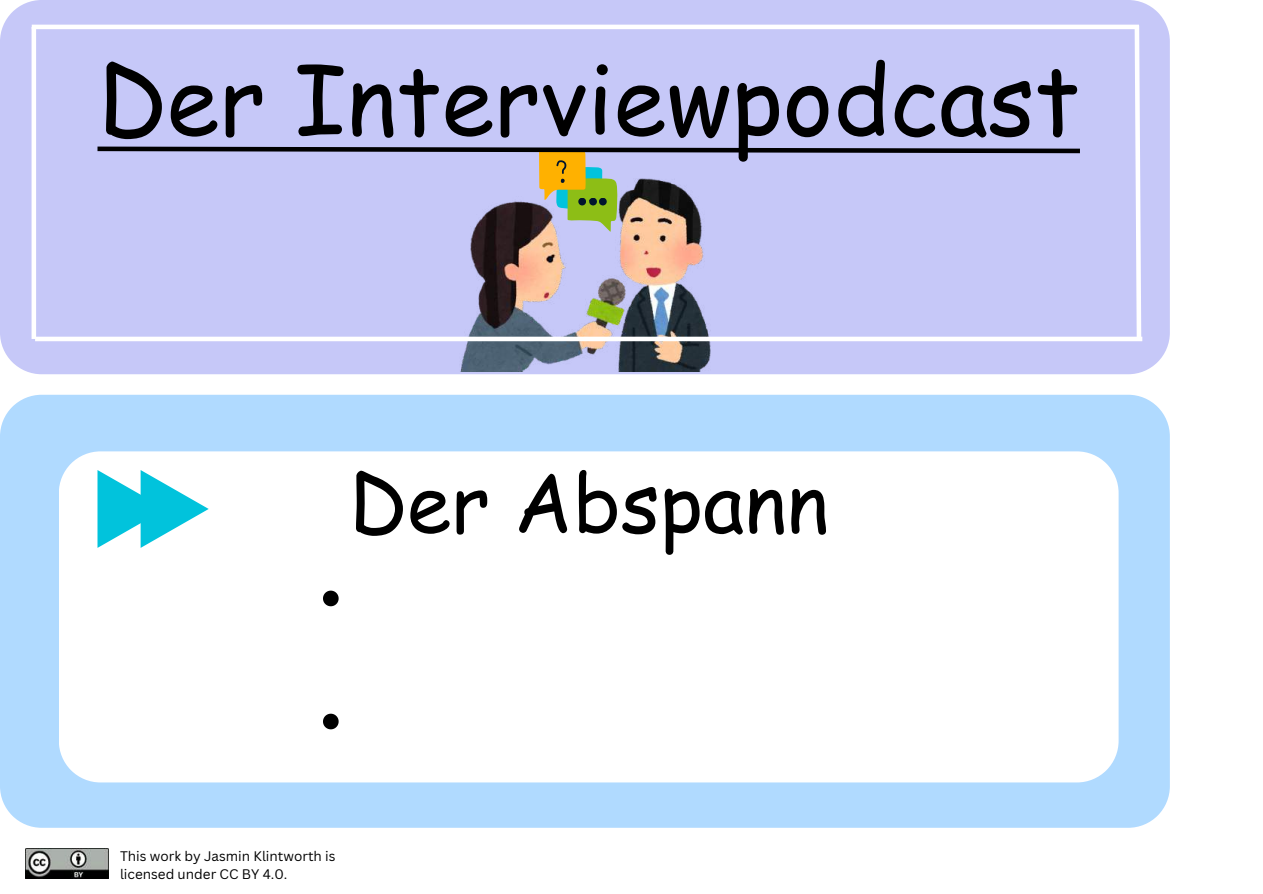
<style>
.page{position:relative;width:1263px;height:894px;background:#fff}
.page>*{position:absolute;margin:0;border:0;box-sizing:border-box;transform-origin:0 0}
.t1{font:95.85px "Comic Sans MS";color:#000}
.t2{font:80.55px "Comic Sans MS";color:#000}
.t3{font:13.5px/18px "Canva Sans";color:#000}
</style>
<div class="page">
<div style="left:0;top:0;width:1170px;height:374px;background:#c6c8f8"></div>
<img style="left:460px;top:231px;width:251px;height:140px">
<hr style="left:32px;top:25px;width:1107px;height:4px;background:#fff">
<div style="left:35px;top:336px;width:1107px;height:5px;background:#fff"></div>
<hr style="left:32px;top:27px;width:4px;height:312px;background:#fff">
<svg style="left:1132px;top:21px;width:11px;height:322px"></svg>
<div style="left:0;top:394px;width:1170px;height:433px;background:#b0daff"></div>
<svg style="left:59px;top:451px;width:1059px;height:331px"></svg>
<svg style="left:93px;top:144px;width:991px;height:87px;background:#b3b4d5"></svg>
<svg style="left:323px;top:590px;width:16px;height:16px"></svg>
<svg style="left:323px;top:713px;width:16px;height:16px"></svg>
<svg style="left:97px;top:470px;width:112px;height:77px"></svg>
<img style="left:25px;top:848px;width:83px;height:29px">
<h1 class="t1" style="left:97px;top:29px;width:984px">Der Interviewpodcast</h1>
<h2 class="t2" style="left:349px;top:443px;width:481px">Der Abspann</h2>
<p class="t3" style="left:120px;top:846px;width:217px">This work by Jasmin Klintworth is licensed under CC BY 4.0.</p>
</div>
